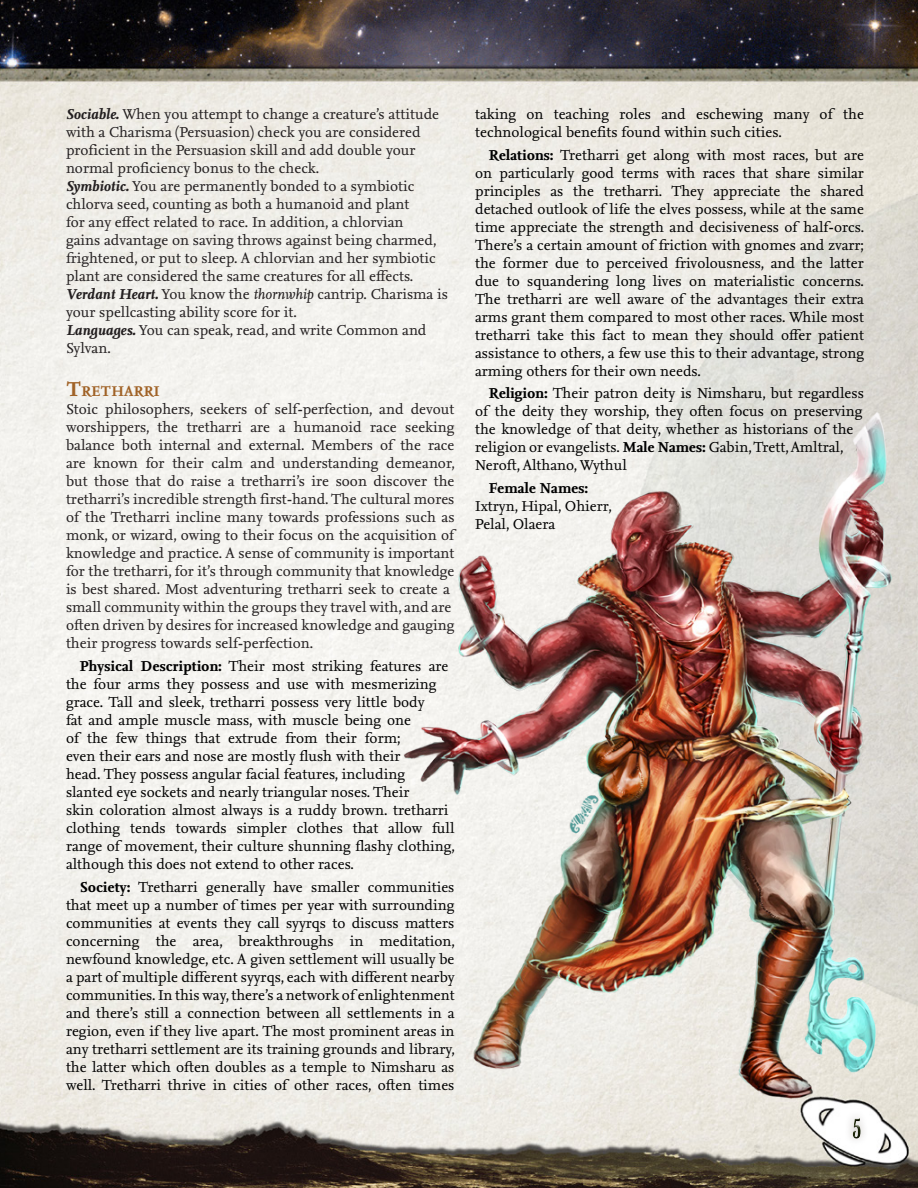
<style>
.page{position:relative;width:918px;height:1188px;background:#fff}
.page>*{position:absolute;margin:0;border:0;box-sizing:border-box;transform-origin:0 0}
.Body_Copy_Indent{font:15px/18px "Nexus Serif";color:#000}
.Body_Copy{font:15px/18px "Nexus Serif";color:#231f20}
.Stat_Block_1{font:15px/18px "Nexus Serif";color:#231f20}
.Title_Header{font:700 14.7px "Nexus Serif";color:#a06226}
.s1{font-weight:700;font-style:italic}
.s2{font-style:italic}
.s3{font-size:21px}
.s4{font-weight:700}
</style>
<div class="page">
<img style="left:0;top:0;width:918px;height:1188px">
<img style="left:397px;top:406px;width:521px;height:699px">
<svg style="left:843px;top:1109px;width:27px;height:39px"></svg>
<p class="Stat_Block_1" style="left:66px;top:105px;width:375px"><span class="s1">Sociable.</span> When you attempt to change a creature’s attitude with a Charisma (Persuasion) check you are considered proficient in the Persuasion skill and add double your normal proficiency bonus to the check.</p>
<p class="Stat_Block_1" style="left:66px;top:177px;width:372px"><span class="s1">Symbiotic.</span> You are permanently bonded to a symbiotic chlorva seed, counting as both a humanoid and plant<br>for any effect related to race. In addition, a chlorvian gains advantage on saving throws against being charmed, frightened, or put to sleep. A chlorvian and her symbiotic plant are considered the same creatures for all effects.</p>
<p class="Stat_Block_1" style="left:66px;top:285px;width:384px"><span class="s1">Verdant Heart.</span> You know the <span class="s2">thornwhip</span> cantrip. Charisma is your spellcasting ability score for it.</p>
<p class="Stat_Block_1" style="left:66px;top:321px;width:362px"><span class="s1">Languages.</span> You can speak, read, and write Common and<br>Sylvan.</p>
<p class="Title_Header" style="left:66px;top:383px;width:95px"><span class="s3">T</span>RETHARRI</p>
<p class="Body_Copy" style="left:66px;top:401px;width:390px">Stoic philosophers, seekers of self-perfection, and devout worshippers, the tretharri are a humanoid race seeking balance both internal and external. Members of the race are known for their calm and understanding demeanor, but those that do raise a tretharri’s ire soon discover the tretharri’s incredible strength first-hand. The cultural mores of the Tretharri incline many towards professions such as monk, or wizard, owing to their focus on the acquisition of knowledge and practice. A sense of community is important for the tretharri, for it’s through community that knowledge is best shared. Most adventuring tretharri seek to create a small community within the groups they travel with, and are often driven by desires for increased knowledge and gauging their progress towards self-perfection.</p>
<p class="Body_Copy_Indent" style="left:66px;top:657px;width:390px;text-indent:14px"><span class="s4">Physical Description:</span> Their most striking features are the four arms they possess and use with mesmerizing grace. Tall and sleek, tretharri possess very little body<br>fat and ample muscle mass, with muscle being one<br>of the few things that extrude from their form;<br>even their ears and nose are mostly flush with their<br>head. They possess angular facial features, including slanted eye sockets and nearly triangular noses. Their<br>skin coloration almost always is a ruddy brown. tretharri clothing tends towards simpler clothes that allow full range of movement, their culture shunning flashy clothing, although this does not extend to other races.</p>
<p class="Body_Copy_Indent" style="left:66px;top:878px;width:390px;text-align:justify;text-indent:14px"><span class="s4">Society:</span> Tretharri generally have smaller communities that meet up a number of times per year with surrounding communities at events they call syyrqs to discuss matters concerning the area, breakthroughs in meditation, newfound knowledge, etc. A given settlement will usually be a part of multiple different syyrqs, each with different nearby communities. In this way, there’s a network of enlightenment and there’s still a connection between all settlements in a region, even if they live apart. The most prominent areas in any tretharri settlement are its training grounds and library, the latter which often doubles as a temple to Nimsharu as well. Tretharri thrive in cities of other races, often times</p>
<p class="Body_Copy_Indent" style="left:475px;top:105px;width:390px">taking on teaching roles and eschewing many of the technological benefits found within such cities.</p>
<p class="Body_Copy_Indent" style="left:475px;top:146px;width:391px;text-align:justify;text-indent:14px"><span class="s4">Relations:</span> Tretharri get along with most races, but are on particularly good terms with races that share similar principles as the tretharri. They appreciate the shared detached outlook of life the elves possess, while at the same time appreciate the strength and decisiveness of half-orcs.<br>There’s a certain amount of friction with gnomes and zvarr; the former due to perceived frivolousness, and the latter due to squandering long lives on materialistic concerns.<br>The tretharri are well aware of the advantages their extra arms grant them compared to most other races. While most tretharri take this fact to mean they should offer patient assistance to others, a few use this to their advantage, strong arming others for their own needs.</p>
<p class="Body_Copy_Indent" style="left:475px;top:385px;width:390px;text-indent:14px"><span class="s4">Religion:</span> Their patron deity is Nimsharu, but regardless of the deity they worship, they often focus on preserving the knowledge of that deity, whether as historians of the religion or evangelists. <span class="s4">Male Names:</span> Gabin, Trett, Amltral, Neroft, Althano, Wythul</p>
<p class="Body_Copy_Indent" style="left:475px;top:479px;width:138px;text-indent:14px"><span class="s4">Female Names:<br></span>Ixtryn, Hipal, Ohierr,<br>Pelal, Olaera</p>
</div>
